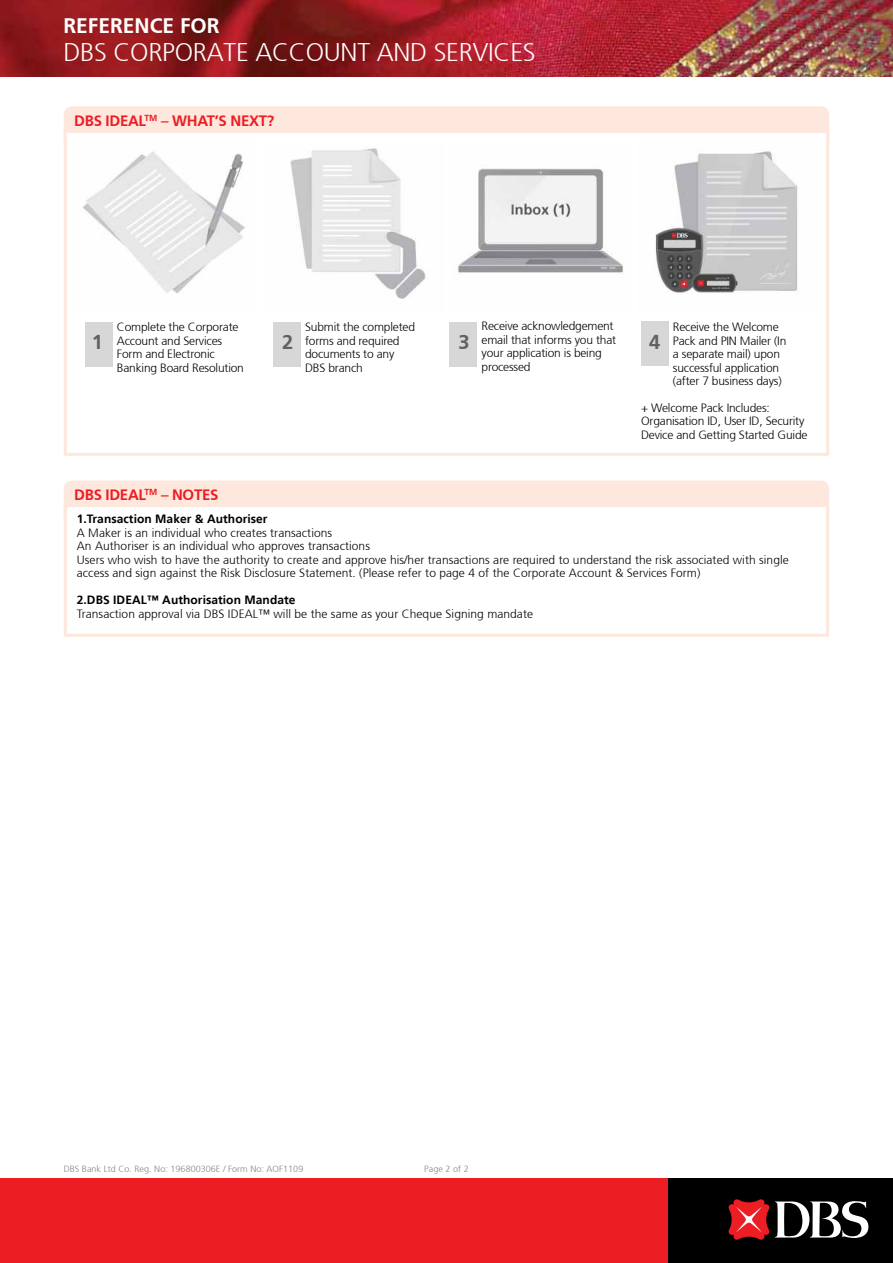
<style>
.page{position:relative;width:893px;height:1263px;background:#fff}
.page>*{position:absolute;margin:0;border:0;box-sizing:border-box;transform-origin:0 0}
.t1{font:300 25.5px "Frutiger 45";letter-spacing:-.01em;color:#fff}
.t2{font:700 21px "Frutiger 65";color:#fff}
.t3{font:700 20.1px "Frutiger CE";color:#616161}
.t4{font:700 15px "Frutiger 65";letter-spacing:-.02em;color:#ed1d24}
.t5{font:300 12px/13.5px "Frutiger 45";letter-spacing:-.015em;color:#000}
.t6{font:300 12px/13.5px "Frutiger 45";letter-spacing:.005em;color:#000}
.t7{font:700 12px "Frutiger";letter-spacing:.005em;color:#000}
.t8{font:300 9px "Frutiger 45";letter-spacing:.005em;color:#828387}
</style>
<div class="page">
<div style="left:64px;top:106px;width:765px;height:24px;background:#fee7dc"></div>
<div style="left:64px;top:130px;width:765px;height:326px;background:#fff;border:3px solid #fee7dc"></div>
<div style="left:85px;top:322px;width:28px;height:44px;background:#d7d7d7"></div>
<div style="left:273px;top:322px;width:28px;height:45px;background:#d7d7d7"></div>
<div style="left:449px;top:322px;width:28px;height:45px;background:#d7d7d7"></div>
<div style="left:641px;top:321px;width:28px;height:45px;background:#d7d7d7"></div>
<img style="left:82px;top:151px;width:163px;height:143px">
<img style="left:458px;top:168px;width:165px;height:105px">
<img style="left:290px;top:148px;width:136px;height:151px">
<img style="left:655px;top:151px;width:143px;height:142px">
<div style="left:64px;top:480px;width:765px;height:24px;background:#fee7dc"></div>
<div style="left:64px;top:504px;width:765px;height:133px;background:#fff;border:3px solid #fee7dc"></div>
<img style="left:0;top:0;width:893px;height:77px">
<div style="left:0;top:1178px;width:669px;height:85px;background:#ed1d24"></div>
<div style="left:669px;top:1178px;width:224px;height:85px;background:#000"></div>
<svg style="left:728px;top:1199px;width:141px;height:41px"></svg>
<h2 class="t2" style="left:63px;top:13px;width:49px">REFERENCE</h2>
<h2 class="t2" style="left:180px;top:13px;width:26px">FOR</h2>
<h1 class="t1" style="left:63px;top:38px;width:474px">DBS CORPORATE ACCOUNT AND SERVICES</h1>
<p class="t4" style="left:74px;top:112px;width:201px">DBS IDEAL<sup>TM</sup> – WHAT’S NEXT?</p>
<p class="t5" style="left:117px;top:320px;width:129px">Complete the Corporate<br>Account and Services<br>Form and Electronic<br>Banking Board Resolution</p>
<p class="t5" style="left:305px;top:320px;width:111px">Submit the completed forms and required documents to any<br>DBS branch</p>
<p class="t5" style="left:482px;top:319px;width:136px">Receive acknowledgement email that informs you that your application is being processed</p>
<p class="t5" style="left:673px;top:320px;width:115px">Receive the Welcome<br>Pack and PIN Mailer (In a separate mail) upon successful application (after 7 business days)</p>
<p class="t5" style="left:641px;top:401px;width:168px">+ Welcome Pack Includes:<br>Organisation ID, User ID, Security<br>Device and Getting Started Guide</p>
<h3 class="t3" style="left:92px;top:330px;width:13px">1</h3>
<h3 class="t3" style="left:282px;top:330px;width:13px">2</h3>
<h3 class="t3" style="left:459px;top:330px;width:13px">3</h3>
<h3 class="t3" style="left:649px;top:330px;width:13px">4</h3>
<p class="t4" style="left:74px;top:486px;width:108px">DBS IDEAL<sup>TM</sup> – NOTE</p>
<p class="t4" style="left:210px;top:486px;width:10px">S</p>
<p class="t7" style="left:77px;top:512px;width:192px">1.Transaction Maker &amp; Authoriser</p>
<p class="t6" style="left:77px;top:526px;width:713px">A Maker is an individual who creates transactions<br>An Authoriser is an individual who approves transactions<br>Users who wish to have the authority to create and approve his/her transactions are required to understand the risk associated with single access and sign against the Risk Disclosure Statement. (Please refer to page 4 of the Corporate Account &amp; Services Form)</p>
<p class="t7" style="left:77px;top:593px;width:220px">2.DBS IDEAL™ Authorisation Mandate</p>
<p class="t6" style="left:77px;top:607px;width:458px">Transaction approval via DBS IDEAL™ will be the same as your Cheque Signing mandate</p>
<p class="t8" style="left:64px;top:1163px;width:241px">DBS Bank Ltd Co. Reg. No: 196800306E / Form No: AOF1109</p>
<p class="t8" style="left:424px;top:1163px;width:46px">Page 2 of 2</p>
</div>
